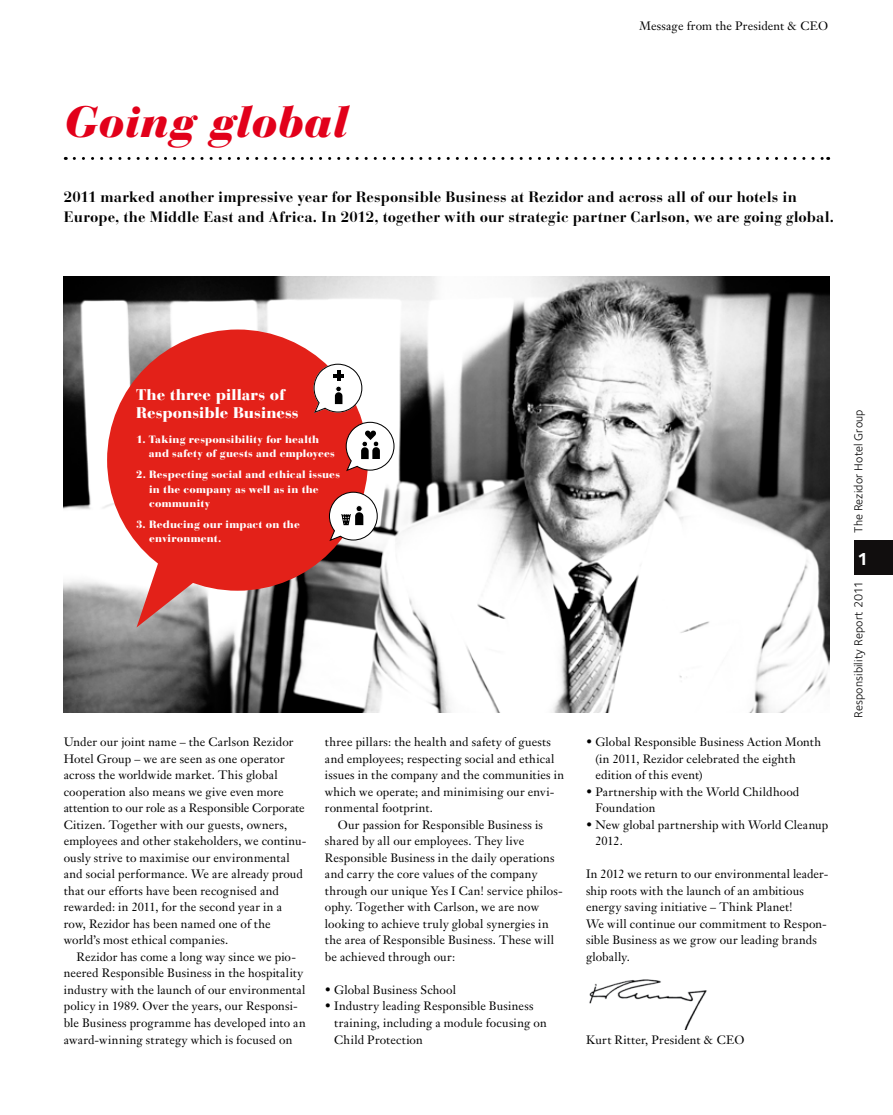
<style>
.page{position:relative;width:893px;height:1115px;background:#fff}
.page>*{position:absolute;margin:0;border:0;box-sizing:border-box;transform-origin:0 0}
.t1{font:italic 900 43.5px "Bauer Bodoni Std";letter-spacing:-.015em;color:#e2001a}
.t2{font:700 18px "Foundry Sterling";color:#fff}
.t3{font:900 15.3px/17.2px "Bauer Bodoni";color:#fff}
.t4{font:700 15px/19.5px "Bauer Bodoni Std";letter-spacing:.005em;color:#000}
.t5{font:12px/16.5px "Janson Text LT Std";letter-spacing:.01em;color:#000}
.t6{font:12px "Foundry Sterling";letter-spacing:.015em;color:#000}
.t7{font:900 10.5px/14.4px "Bauer Bodoni";letter-spacing:.015em;color:#fff}
</style>
<div class="page">
<div style="left:855px;top:540px;width:38px;height:34px;background:#110e0e"></div>
<img style="left:64px;top:276px;width:765px;height:435px">
<img style="left:589px;top:979px;width:118px;height:50px">
<svg style="left:74px;top:157px;width:755px;height:3px"></svg>
<div style="left:107px;top:329px;width:261px;height:261px;background:#e32119;border-radius:50%"></div>
<svg style="left:137px;top:543px;width:100px;height:84px"></svg>
<svg style="left:314px;top:363px;width:48px;height:50px"></svg>
<svg style="left:346px;top:421px;width:48px;height:50px"></svg>
<svg style="left:329px;top:491px;width:49px;height:50px"></svg>
<h1 class="t1" style="left:64px;top:96px;width:286px">Going global</h1>
<p class="t5" style="left:639px;top:18px;width:190px">Message from the President &amp; CEO</p>
<p class="t4" style="left:64px;top:187px;width:772px">2011 marked another impressive year for Responsible Business at Rezidor and across all of our hotels in<br>Europe, the Middle East and Africa. In 2012, together with our strategic partner Carlson, we are going global.</p>
<p class="t3" style="left:136px;top:386px;width:164px">The three pillars of<br>Responsible Business</p>
<p class="t7" style="left:149px;top:432px;width:188px;text-indent:-13px">1. Taking responsibility for health and safety of guests and employees</p>
<p class="t7" style="left:149px;top:467px;width:192px;text-indent:-13px">2. Respecting social and ethical issues in the company as well as in the community</p>
<p class="t7" style="left:149px;top:517px;width:152px;text-indent:-13px">3. Reducing our impact on the environment.</p>
<p class="t5" style="left:64px;top:733px;width:244px">Under our joint name – the Carlson Rezidor Hotel Group – we are seen as one operator across the worldwide market. This global cooperation also means we give even more attention to our role as a Responsible Corporate Citizen. Together with our guests, owners, employees and other stakeholders, we continu&shy;ously strive to maximise our environmental and social performance. We are already proud that our efforts have been recognised and rewarded: in 2011, for the second year in a row, Rezidor has been named one of the world’s most ethical companies.</p>
<p class="t5" style="left:64px;top:948px;width:243px;text-indent:13px">Rezidor has come a long way since we pio&shy;neered Responsible Business in the hospitality industry with the launch of our environmental policy in 1989. Over the years, our Responsi&shy;ble Business programme has developed into an award-winning strategy which is focused on</p>
<p class="t5" style="left:325px;top:733px;width:228px">three pillars: the health and safety of guests</p>
<p class="t5" style="left:325px;top:750px;width:231px">and employees; respecting social and ethical</p>
<p class="t5" style="left:325px;top:766px;width:241px">issues in the company and the communities in</p>
<p class="t5" style="left:325px;top:783px;width:231px">which we operate; and minimising our envi-</p>
<p class="t5" style="left:325px;top:799px;width:109px">ronmental footprint.</p>
<p class="t5" style="left:338px;top:816px;width:207px">Our passion for Responsible Business is</p>
<p class="t5" style="left:325px;top:832px;width:201px">shared by all our employees. They live</p>
<p class="t5" style="left:325px;top:849px;width:231px">Responsible Business in the daily operations</p>
<p class="t5" style="left:325px;top:865px;width:214px">and carry the core values of the company</p>
<p class="t5" style="left:325px;top:882px;width:239px">through our unique Yes I Can! service philos-</p>
<p class="t5" style="left:325px;top:898px;width:216px">ophy. Together with Carlson, we are now</p>
<p class="t5" style="left:325px;top:915px;width:225px">looking to achieve truly global synergies in</p>
<p class="t5" style="left:325px;top:931px;width:231px">the area of Responsible Business. These will</p>
<p class="t5" style="left:325px;top:948px;width:132px">be achieved through our:</p>
<p class="t5" style="left:325px;top:981px;width:133px">• Global Business School</p>
<p class="t5" style="left:334px;top:997px;width:214px;text-indent:-9px">• Industry leading Responsible Business training, including a module focusing on<br>Child Protection</p>
<p class="t5" style="left:595px;top:733px;width:227px;text-indent:-9px">• Global Responsible Business Action Month (in 2011, Rezidor celebrated the eighth edition of this event)</p>
<p class="t5" style="left:595px;top:783px;width:205px;text-indent:-9px">• Partnership with the World Childhood<br>Foundation</p>
<p class="t5" style="left:595px;top:816px;width:234px;text-indent:-9px">• New global partnership with World Cleanup<br>2012.</p>
<p class="t5" style="left:586px;top:865px;width:244px">In 2012 we return to our environmental leader&shy;ship roots with the launch of an ambitious energy saving initiative – Think Planet!<br>We will continue our commitment to Respon&shy;sible Business as we grow our leading brands globally.</p>
<p class="t5" style="left:586px;top:1030px;width:160px">Kurt Ritter, President &amp; CEO</p>
<p class="t6" style="left:852px;top:533px;width:125px;rotate:-90deg">The Rezidor Hotel Group</p>
<h2 class="t2" style="left:857px;top:548px;width:13px">1</h2>
<p class="t6" style="left:852px;top:717px;width:138px;rotate:-90deg">Responsibility Report 2011</p>
</div>
